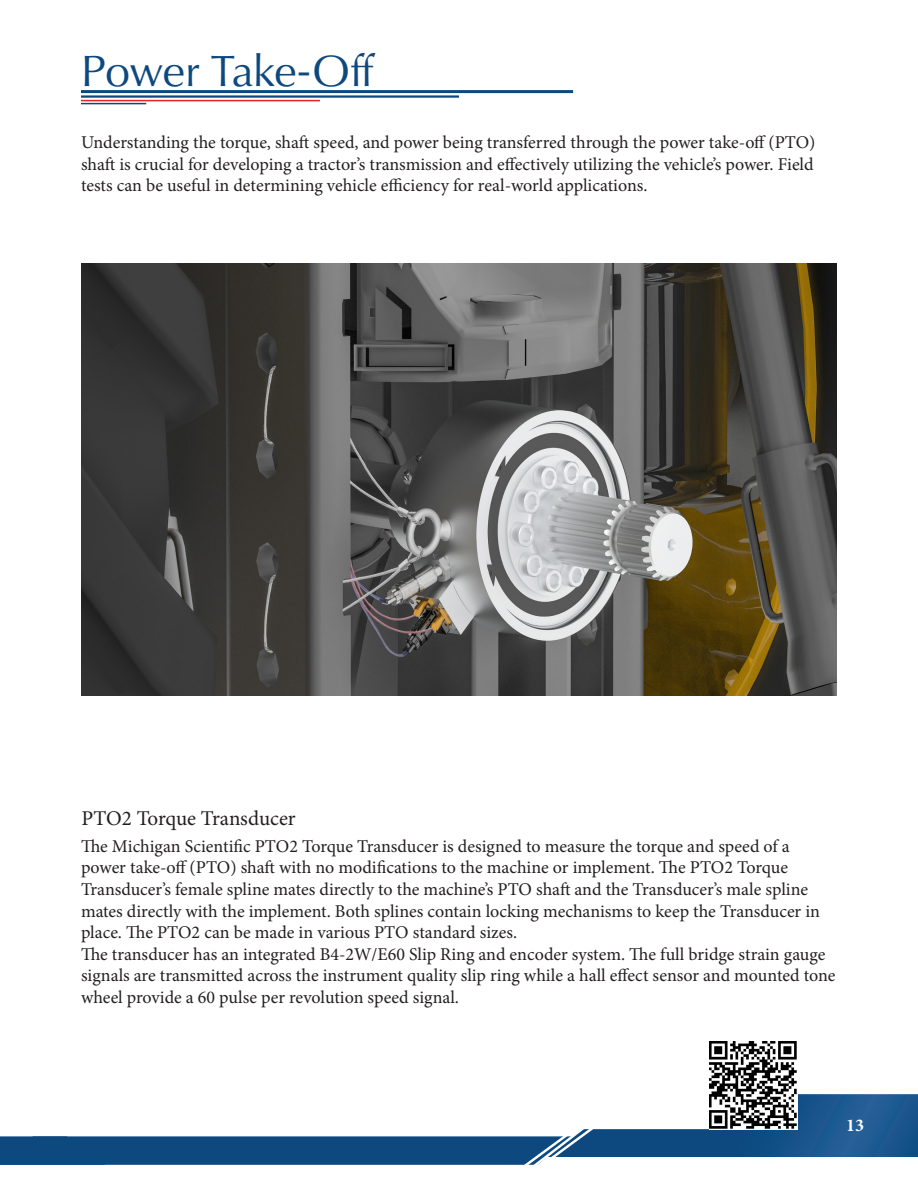
<style>
.page{position:relative;width:918px;height:1188px;background:#fff}
.page>*{position:absolute;margin:0;border:0;box-sizing:border-box;transform-origin:0 0}
.Application{font:45px "Classico URW";letter-spacing:-.015em;color:#0d497f}
.t1{font:21px "Minion Pro";letter-spacing:-.01em;color:#231f20}
.t2{font:18px/21.6px "Minion Pro";color:#231f20}
.t3{font:700 18px "Minion Pro";color:#fff}
</style>
<div class="page">
<svg style="left:0;top:1094px;width:918px;height:71px"></svg>
<hr style="left:81px;top:90px;width:492px;height:3px;background:#0d497f">
<hr style="left:81px;top:95px;width:378px;height:3px;background:#0d497f">
<hr style="left:81px;top:100px;width:239px;height:1px;background:#e42125">
<hr style="left:81px;top:103px;width:65px;height:1px;background:#0d497f">
<img style="left:81px;top:264px;width:756px;height:432px">
<img style="left:709px;top:1041px;width:88px;height:88px">
<p class="Application" style="left:81px;top:38px;width:296px">Power Take-Off</p>
<p class="t2" style="left:81px;top:132px;width:736px;text-align:justify">Understanding the torque, shaft speed, and power being transferred through the power take-off (PTO) shaft is crucial for developing a tractor’s transmission and effectively utilizing the vehicle’s power. Field tests can be useful in determining vehicle efficiency for real-world applications.</p>
<p class="t1" style="left:82px;top:804px;width:216px">PTO2 Torque Transducer</p>
<p class="t2" style="left:81px;top:835px;width:741px">The Michigan Scientific PTO2 Torque Transducer is designed to measure the torque and speed of a power take-off (PTO) shaft with no modifications to the machine or implement. The PTO2 Torque Transducer’s female spline mates directly to the machine’s PTO shaft and the Transducer’s male spline mates directly with the implement. Both splines contain locking mechanisms to keep the Transducer in place. The PTO2 can be made in various PTO standard sizes.</p>
<p class="t2" style="left:81px;top:943px;width:756px">The transducer has an integrated B4-2W/E60 Slip Ring and encoder system. The full bridge strain gauge signals are transmitted across the instrument quality slip ring while a hall effect sensor and mounted tone wheel provide a 60 pulse per revolution speed signal.</p>
<p class="t3" style="left:846px;top:1112px;width:19px">13</p>
</div>
